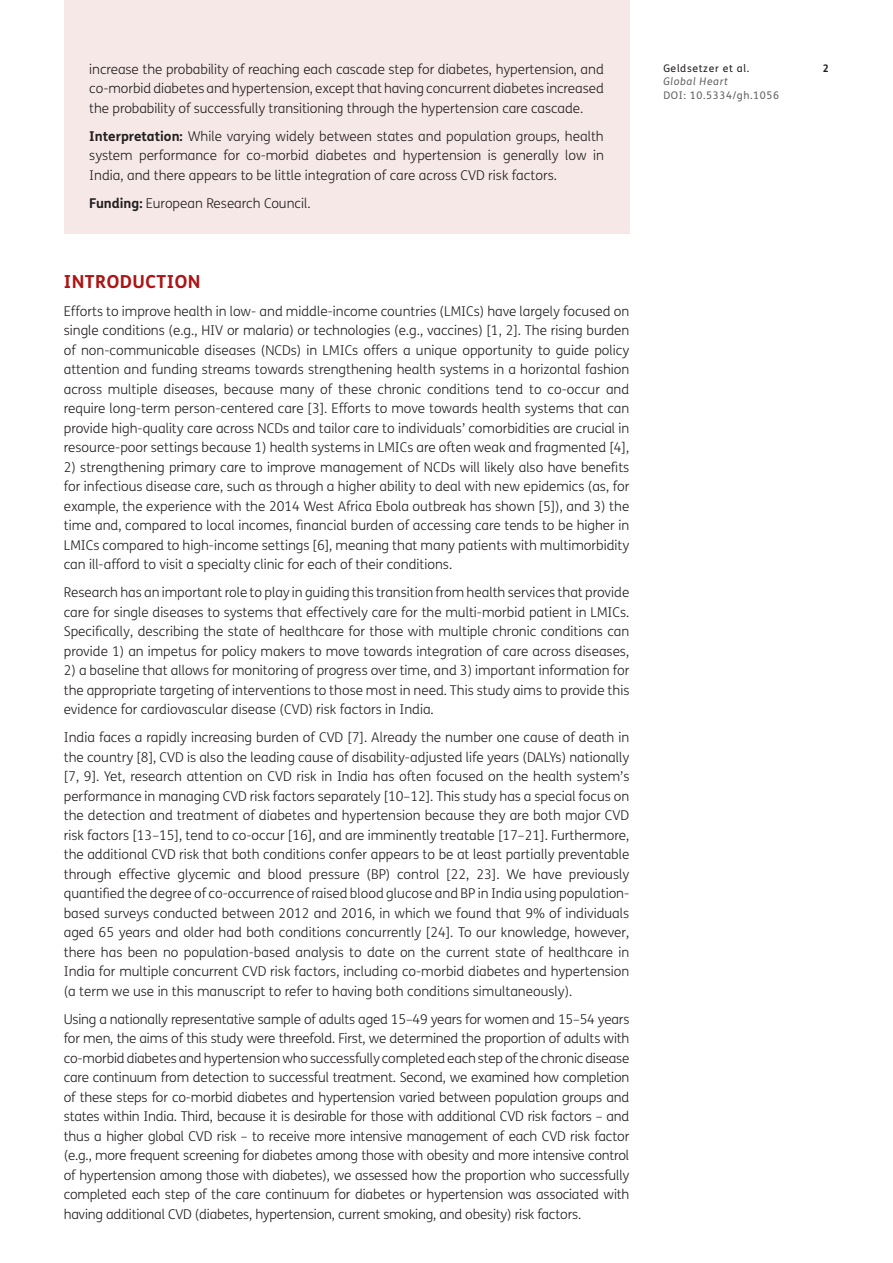
<style>
.page{position:relative;width:893px;height:1263px;background:#fff}
.page>*{position:absolute;margin:0;border:0;box-sizing:border-box;transform-origin:0 0}
.t1{font:700 18px "FS Me";letter-spacing:.03em;color:#ad1414}
.Body_Copy{font:300 13.5px/19.5px "FS Me";color:#231f20;text-align:justify}
.Abstract_Copy{font:300 13.5px/19.5px "FS Me";letter-spacing:-.005em;color:#231f20;text-align:justify}
.t2{font:10.5px "FS Me";letter-spacing:.06em;color:#636366}
.t3{font:10.5px "FS Me";letter-spacing:.06em;color:#231f20}
.t4{font:italic 10.5px "FS Me";letter-spacing:.06em;color:#636366}
.t5{font:700 10.5px "FS Me";color:#231f20}
.s1{font-weight:700}
</style>
<div class="page">
<div style="left:64px;top:0;width:565px;height:233px;background:#f7e8e8"></div>
<p class="Abstract_Copy" style="left:89px;top:60px;width:516px">increase the probability of reaching each cascade step for diabetes, hypertension, and co-morbid diabetes and hypertension, except that having concurrent diabetes increased the probability of successfully transitioning through the hypertension care cascade.</p>
<p class="Abstract_Copy" style="left:89px;top:127px;width:516px"><span class="s1">Interpretation:</span> While varying widely between states and population groups, health system performance for co-morbid diabetes and hypertension is generally low in India, and there appears to be little integration of care across CVD risk factors.</p>
<p class="Abstract_Copy" style="left:89px;top:194px;width:223px"><span class="s1">Funding:</span> European Research Council.</p>
<h1 class="t1" style="left:64px;top:270px;width:138px">INTRODUCTION</h1>
<p class="Body_Copy" style="left:64px;top:302px;width:567px">Efforts to improve health in low- and middle-income countries (LMICs) have largely focused on single conditions (e.g., HIV or malaria) or technologies (e.g., vaccines) [1, 2]. The rising burden of non-communicable diseases (NCDs) in LMICs offers a unique opportunity to guide policy attention and funding streams towards strengthening health systems in a horizontal fashion across multiple diseases, because many of these chronic conditions tend to co-occur and require long-term person-centered care [3]. Efforts to move towards health systems that can provide high-quality care across NCDs and tailor care to individuals’ comorbidities are crucial in resource-poor settings because 1) health systems in LMICs are often weak and fragmented [4],</p>
<p class="Body_Copy" style="left:64px;top:457px;width:567px">2) strengthening primary care to improve management of NCDs will likely also have benefits for infectious disease care, such as through a higher ability to deal with new epidemics (as, for example, the experience with the 2014 West Africa Ebola outbreak has shown [5]), and 3) the time and, compared to local incomes, financial burden of accessing care tends to be higher in LMICs compared to high-income settings [6], meaning that many patients with multimorbidity can ill-afford to visit a specialty clinic for each of their conditions.</p>
<p class="Body_Copy" style="left:64px;top:583px;width:567px">Research has an important role to play in guiding this transition from health services that provide care for single diseases to systems that effectively care for the multi-morbid patient in LMICs.<br>Specifically, describing the state of healthcare for those with multiple chronic conditions can provide 1) an impetus for policy makers to move towards integration of care across diseases,</p>
<p class="Body_Copy" style="left:64px;top:661px;width:567px">2) a baseline that allows for monitoring of progress over time, and 3) important information for the appropriate targeting of interventions to those most in need. This study aims to provide this evidence for cardiovascular disease (CVD) risk factors in India.</p>
<p class="Body_Copy" style="left:64px;top:728px;width:567px">India faces a rapidly increasing burden of CVD [7]. Already the number one cause of death in the country [8], CVD is also the leading cause of disability-adjusted life years (DALYs) nationally [7, 9]. Yet, research attention on CVD risk in India has often focused on the health system’s performance in managing CVD risk factors separately [10–12]. This study has a special focus on the detection and treatment of diabetes and hypertension because they are both major CVD risk factors [13–15], tend to co-occur [16], and are imminently treatable [17–21]. Furthermore, the additional CVD risk that both conditions confer appears to be at least partially preventable through effective glycemic and blood pressure (BP) control [22, 23]. We have previously quantified the degree of co-occurrence of raised blood glucose and BP in India using population&shy;based surveys conducted between 2012 and 2016, in which we found that 9% of individuals aged 65 years and older had both conditions concurrently [24]. To our knowledge, however, there has been no population-based analysis to date on the current state of healthcare in India for multiple concurrent CVD risk factors, including co-morbid diabetes and hypertension (a term we use in this manuscript to refer to having both conditions simultaneously).</p>
<p class="Body_Copy" style="left:64px;top:1009px;width:567px">Using a nationally representative sample of adults aged 15–49 years for women and 15–54 years for men, the aims of this study were threefold. First, we determined the proportion of adults with co-morbid diabetes and hypertension who successfully completed each step of the chronic disease care continuum from detection to successful treatment. Second, we examined how completion of these steps for co-morbid diabetes and hypertension varied between population groups and states within India. Third, because it is desirable for those with additional CVD risk factors – and thus a higher global CVD risk – to receive more intensive management of each CVD risk factor (e.g., more frequent screening for diabetes among those with obesity and more intensive control of hypertension among those with diabetes), we assessed how the proportion who successfully completed each step of the care continuum for diabetes or hypertension was associated with having additional CVD (diabetes, hypertension, current smoking, and obesity) risk factors.</p>
<p class="t3" style="left:663px;top:62px;width:87px">Geldsetzer et al.</p>
<p class="t5" style="left:823px;top:61px;width:8px">2</p>
<p class="t4" style="left:663px;top:75px;width:66px">Global Heart</p>
<p class="t2" style="left:663px;top:89px;width:117px">DOI: 10.5334/gh.1056</p>
</div>
